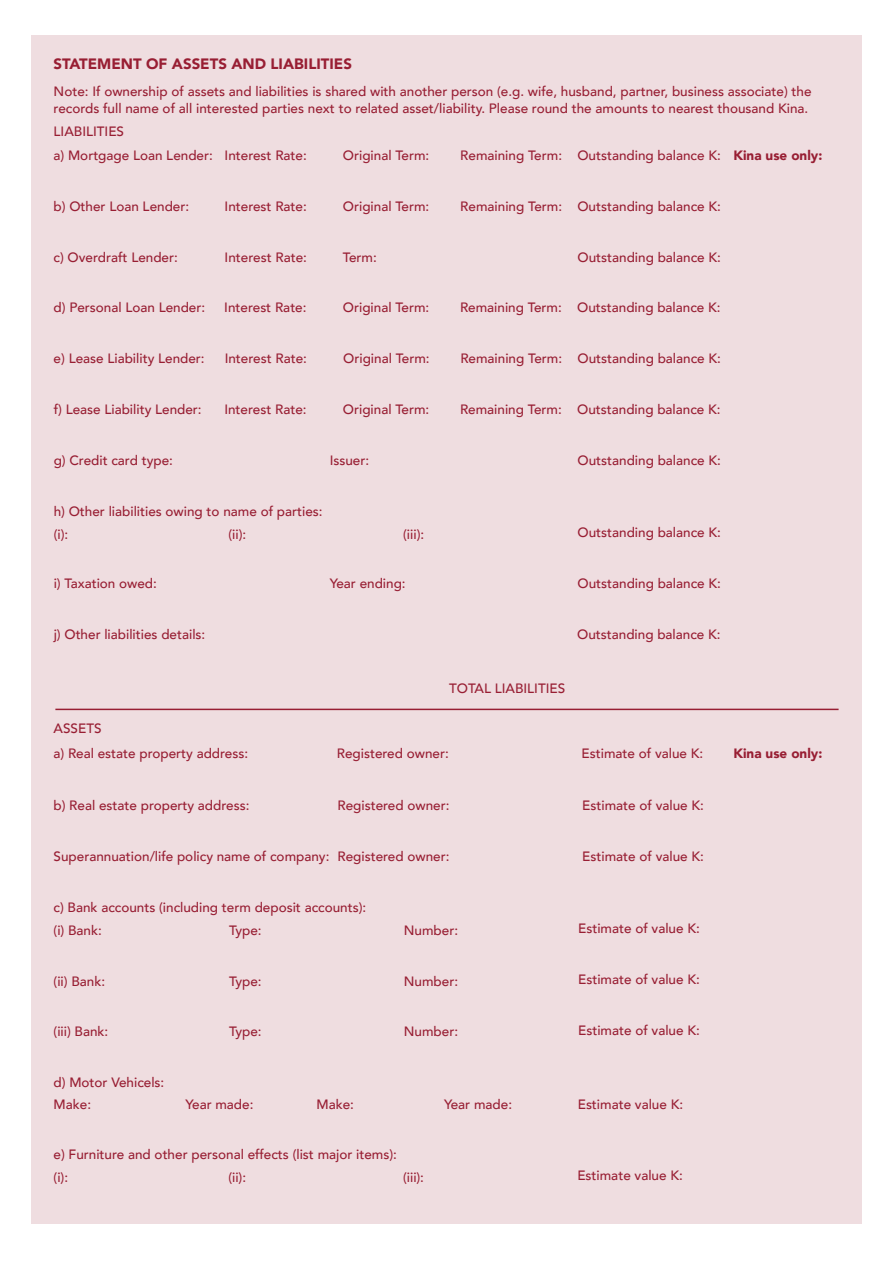
<style>
.page{position:relative;width:893px;height:1263px;background:#fff}
.page>*{position:absolute;margin:0;border:0;box-sizing:border-box;transform-origin:0 0}
.t1{font:900 15px "Avenir";color:#981e33}
.t2{font:500 13.5px/22.8px "Avenir";color:#981e33}
.t3{font:900 13.5px "Avenir";color:#981e33}
.s1{font-weight:900}
</style>
<div class="page">
<div style="left:31px;top:35px;width:831px;height:1189px;background:#efdde0"></div>
<hr style="left:55px;top:709px;width:784px;height:1px;background:#981e33">
<p class="t1" style="left:54px;top:51px;width:300px">STATEMENT OF ASSETS AND LIABILITIES</p>
<p class="t2" style="left:54px;top:83px;width:759px;line-height:16.2px">Note: If ownership of assets and liabilities is shared with another person (e.g. wife, husband, partner, business associate) the records full name of all interested parties next to related asset/liability. Please round the amounts to nearest thousand Kina.</p>
<p class="t2" style="left:54px;top:119px;width:255px;line-height:23.7px">LIABILITIES<br>a) Mortgage Loan Lender: Interest Rate:</p>
<p class="t2" style="left:343px;top:143px;width:88px">Original Term:</p>
<p class="t2" style="left:460px;top:143px;width:364px">Remaining Term: Outstanding balance K: <span class="s1">Kina use only:</span></p>
<p class="t2" style="left:54px;top:194px;width:137px">b) Other Loan Lender:</p>
<p class="t2" style="left:225px;top:194px;width:84px">Interest Rate:</p>
<p class="t2" style="left:343px;top:194px;width:88px">Original Term:</p>
<p class="t2" style="left:460px;top:194px;width:262px">Remaining Term: Outstanding balance K:</p>
<p class="t2" style="left:54px;top:245px;width:126px">c) Overdraft Lender:</p>
<p class="t2" style="left:225px;top:245px;width:84px">Interest Rate:</p>
<p class="t2" style="left:343px;top:245px;width:36px">Term:</p>
<p class="t2" style="left:577px;top:245px;width:145px">Outstanding balance K:</p>
<p class="t2" style="left:54px;top:296px;width:153px">d) Personal Loan Lender:</p>
<p class="t2" style="left:224px;top:296px;width:84px">Interest Rate:</p>
<p class="t2" style="left:343px;top:296px;width:88px">Original Term:</p>
<p class="t2" style="left:460px;top:296px;width:262px">Remaining Term: Outstanding balance K:</p>
<p class="t2" style="left:54px;top:346px;width:153px">e) Lease Liability Lender:</p>
<p class="t2" style="left:225px;top:346px;width:84px">Interest Rate:</p>
<p class="t2" style="left:343px;top:346px;width:88px">Original Term:</p>
<p class="t2" style="left:460px;top:346px;width:262px">Remaining Term: Outstanding balance K:</p>
<p class="t2" style="left:54px;top:397px;width:150px">f) Lease Liability Lender:</p>
<p class="t2" style="left:224px;top:397px;width:84px">Interest Rate:</p>
<p class="t2" style="left:343px;top:397px;width:88px">Original Term:</p>
<p class="t2" style="left:460px;top:397px;width:262px">Remaining Term: Outstanding balance K:</p>
<p class="t2" style="left:54px;top:448px;width:121px">g) Credit card type:</p>
<p class="t2" style="left:330px;top:448px;width:41px">Issuer:</p>
<p class="t2" style="left:577px;top:448px;width:145px">Outstanding balance K:</p>
<p class="t2" style="left:54px;top:499px;width:271px">h) Other liabilities owing to name of parties: (i):</p>
<p class="t2" style="left:228px;top:522px;width:19px">(ii):</p>
<p class="t2" style="left:403px;top:522px;width:22px">(iii):</p>
<p class="t2" style="left:577px;top:520px;width:145px">Outstanding balance K:</p>
<p class="t2" style="left:54px;top:571px;width:105px">i) Taxation owed:</p>
<p class="t2" style="left:330px;top:571px;width:78px">Year ending:</p>
<p class="t2" style="left:577px;top:571px;width:145px">Outstanding balance K:</p>
<p class="t2" style="left:54px;top:622px;width:153px">j) Other liabilities details:</p>
<p class="t2" style="left:577px;top:622px;width:145px">Outstanding balance K:</p>
<p class="t2" style="left:54px;top:715px;width:196px;line-height:24.6px">ASSETS<br>a) Real estate property address:</p>
<p class="t2" style="left:449px;top:676px;width:118px">TOTAL LIABILITIES</p>
<p class="t2" style="left:337px;top:741px;width:114px">Registered owner:</p>
<p class="t2" style="left:582px;top:741px;width:123px">Estimate of value K:</p>
<p class="t3" style="left:733px;top:741px;width:90px">Kina use only:</p>
<p class="t2" style="left:54px;top:793px;width:197px">b) Real estate property address:</p>
<p class="t2" style="left:337px;top:793px;width:114px">Registered owner:</p>
<p class="t2" style="left:582px;top:793px;width:123px">Estimate of value K:</p>
<p class="t2" style="left:54px;top:844px;width:397px">Superannuation/life policy name of company: Registered owner:</p>
<p class="t2" style="left:582px;top:844px;width:123px">Estimate of value K:</p>
<p class="t2" style="left:54px;top:895px;width:314px">c) Bank accounts (including term deposit accounts): (i) Bank:</p>
<p class="t2" style="left:229px;top:918px;width:34px">Type:</p>
<p class="t2" style="left:404px;top:918px;width:56px">Number:</p>
<p class="t2" style="left:578px;top:916px;width:123px">Estimate of value K:</p>
<p class="t2" style="left:54px;top:969px;width:53px">(ii) Bank:</p>
<p class="t2" style="left:229px;top:969px;width:34px">Type:</p>
<p class="t2" style="left:404px;top:969px;width:56px">Number:</p>
<p class="t2" style="left:578px;top:967px;width:123px">Estimate of value K:</p>
<p class="t2" style="left:54px;top:1019px;width:56px">(iii) Bank:</p>
<p class="t2" style="left:229px;top:1019px;width:34px">Type:</p>
<p class="t2" style="left:404px;top:1019px;width:56px">Number:</p>
<p class="t2" style="left:578px;top:1018px;width:123px">Estimate of value K:</p>
<p class="t2" style="left:54px;top:1071px;width:112px;line-height:21.3px">d) Motor Vehicels:<br>Make:</p>
<p class="t2" style="left:185px;top:1092px;width:70px">Year made:</p>
<p class="t2" style="left:316px;top:1092px;width:39px">Make:</p>
<p class="t2" style="left:444px;top:1092px;width:70px">Year made:</p>
<p class="t2" style="left:578px;top:1092px;width:107px">Estimate value K:</p>
<p class="t2" style="left:54px;top:1142px;width:345px">e) Furniture and other personal effects (list major items): (i):</p>
<p class="t2" style="left:228px;top:1165px;width:19px">(ii):</p>
<p class="t2" style="left:403px;top:1165px;width:22px">(iii):</p>
<p class="t2" style="left:577px;top:1163px;width:107px">Estimate value K:</p>
</div>
